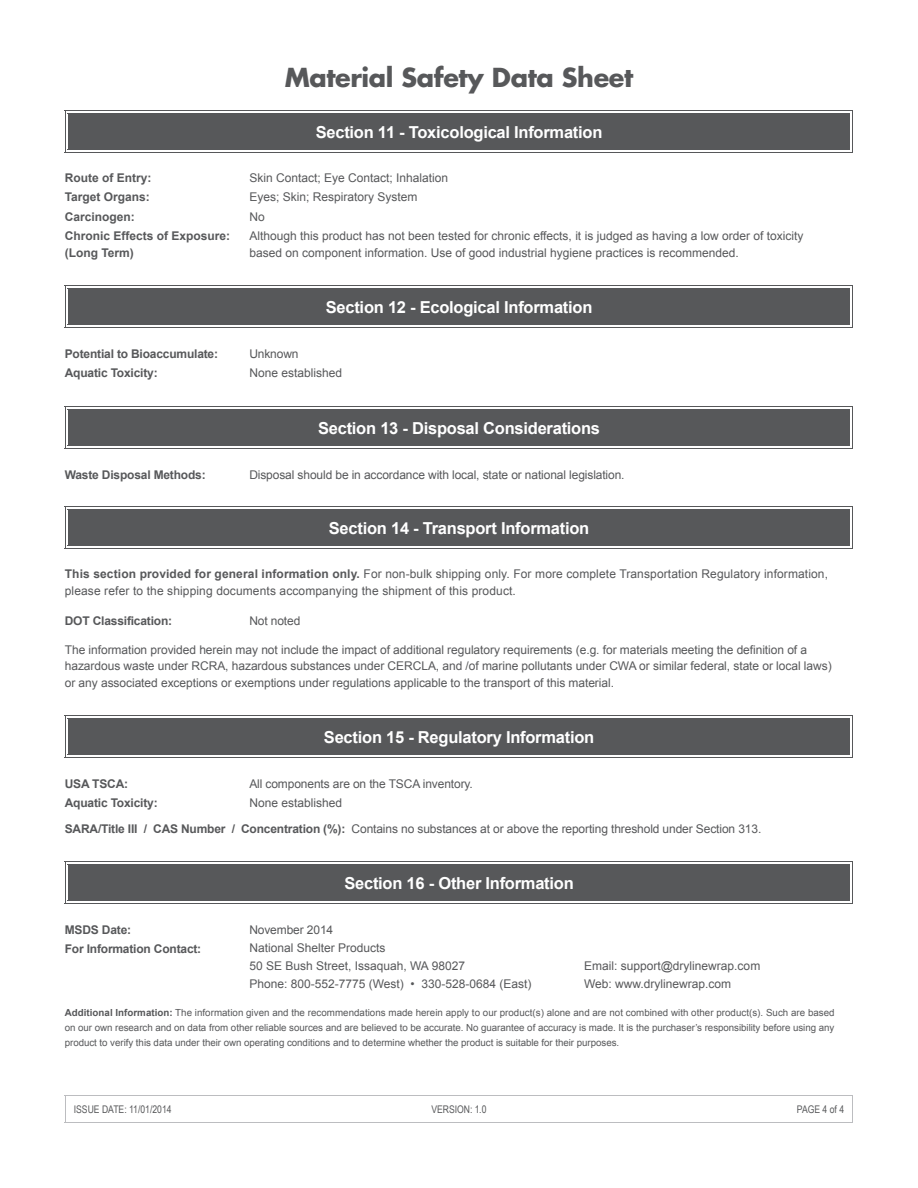
<style>
.page{position:relative;width:918px;height:1188px;background:#fff}
.page>*{position:absolute;margin:0;border:0;box-sizing:border-box;transform-origin:0 0}
.t1{font:700 25.5px "Futura";letter-spacing:-.015em;color:#57585a}
.t2{font:700 16.5px "Arial";letter-spacing:-.015em;color:#fff}
.t3{font:12px/19.5px "Arial";letter-spacing:-.005em;color:#57585a}
.t4{font:700 12px/19.5px "Arial";letter-spacing:-.015em;color:#57585a}
.t5{font:10.5px "Arial Narrow";color:#57585a}
.t6{font:9.75px/15px "Arial";letter-spacing:-.005em;color:#57585a;text-align:justify}
.s1{font-weight:700}
</style>
<div class="page">
<hr style="left:65px;top:1122px;width:788px;height:1px;background:#bcbdc0">
<hr style="left:65px;top:1095px;width:788px;height:1px;background:#bcbdc0">
<svg style="left:65px;top:1096px;width:1px;height:26px"></svg>
<svg style="left:852px;top:1096px;width:1px;height:26px"></svg>
<div style="left:69px;top:113px;width:781px;height:37px;background:#57585a"></div>
<hr style="left:65px;top:152px;width:788px;height:1px;background:#57585a">
<hr style="left:65px;top:110px;width:788px;height:1px;background:#57585a">
<hr style="left:65px;top:110px;width:1px;height:43px;background:#57585a">
<hr style="left:852px;top:110px;width:1px;height:43px;background:#57585a">
<hr style="left:68px;top:113px;width:1px;height:37px;background:#57585a">
<div style="left:69px;top:288px;width:781px;height:37px;background:#57585a"></div>
<hr style="left:65px;top:327px;width:788px;height:1px;background:#57585a">
<hr style="left:65px;top:285px;width:788px;height:1px;background:#57585a">
<hr style="left:65px;top:285px;width:1px;height:43px;background:#57585a">
<hr style="left:852px;top:285px;width:1px;height:43px;background:#57585a">
<hr style="left:68px;top:288px;width:1px;height:37px;background:#57585a">
<div style="left:69px;top:409px;width:781px;height:37px;background:#57585a"></div>
<hr style="left:65px;top:448px;width:788px;height:1px;background:#57585a">
<hr style="left:65px;top:406px;width:788px;height:1px;background:#57585a">
<hr style="left:65px;top:406px;width:1px;height:43px;background:#57585a">
<hr style="left:852px;top:406px;width:1px;height:43px;background:#57585a">
<hr style="left:68px;top:409px;width:1px;height:37px;background:#57585a">
<div style="left:69px;top:718px;width:781px;height:37px;background:#57585a"></div>
<hr style="left:65px;top:757px;width:788px;height:1px;background:#57585a">
<hr style="left:65px;top:715px;width:788px;height:1px;background:#57585a">
<hr style="left:65px;top:715px;width:1px;height:43px;background:#57585a">
<hr style="left:852px;top:715px;width:1px;height:43px;background:#57585a">
<hr style="left:68px;top:718px;width:1px;height:37px;background:#57585a">
<div style="left:69px;top:864px;width:781px;height:37px;background:#57585a"></div>
<hr style="left:65px;top:903px;width:788px;height:1px;background:#57585a">
<hr style="left:65px;top:861px;width:788px;height:1px;background:#57585a">
<hr style="left:65px;top:861px;width:1px;height:43px;background:#57585a">
<hr style="left:852px;top:861px;width:1px;height:43px;background:#57585a">
<hr style="left:68px;top:864px;width:1px;height:37px;background:#57585a">
<div style="left:69px;top:509px;width:781px;height:37px;background:#57585a"></div>
<hr style="left:65px;top:548px;width:788px;height:1px;background:#57585a">
<hr style="left:65px;top:506px;width:788px;height:1px;background:#57585a">
<hr style="left:65px;top:506px;width:1px;height:43px;background:#57585a">
<hr style="left:852px;top:506px;width:1px;height:43px;background:#57585a">
<hr style="left:68px;top:509px;width:1px;height:37px;background:#57585a">
<p class="t4" style="left:65px;top:168px;width:167px">Route of Entry:<br>Target Organs:<br>Carcinogen:<br>Chronic Effects of Exposure:</p>
<p class="t4" style="left:65px;top:243px;width:71px">(Long Term)</p>
<h1 class="t1" style="left:285px;top:60px;width:350px">Material Safety Data Sheet</h1>
<h2 class="t2" style="left:316px;top:122px;width:288px">Section 11 - Toxicological Information</h2>
<p class="t3" style="left:249px;top:168px;width:556px">Skin Contact; Eye Contact; Inhalation<br>Eyes; Skin; Respiratory System<br>No<br>Although this product has not been tested for chronic effects, it is judged as having a low order of toxicity</p>
<p class="t3" style="left:249px;top:243px;width:491px">based on component information. Use of good industrial hygiene practices is recommended.</p>
<h2 class="t2" style="left:326px;top:296px;width:268px">Section 12 - Ecological Information</h2>
<p class="t4" style="left:65px;top:344px;width:155px">Potential to Bioaccumulate:<br>Aquatic Toxicity:</p>
<p class="t3" style="left:249px;top:344px;width:94px">Unknown<br>None established</p>
<p class="t4" style="left:65px;top:465px;width:142px">Waste Disposal Methods:</p>
<h2 class="t2" style="left:318px;top:417px;width:284px">Section 13 - Disposal Considerations</h2>
<p class="t3" style="left:249px;top:465px;width:377px">Disposal should be in accordance with local, state or national legislation.</p>
<h2 class="t2" style="left:329px;top:517px;width:262px">Section 14 - Transport Information</h2>
<p class="t3" style="left:65px;top:566px;width:765px;line-height:16.5px"><span class="s1">This section provided for general information only.</span> For non-bulk shipping only. For more complete Transportation Regulatory information, please refer to the shipping documents accompanying the shipment of this product.</p>
<p class="t4" style="left:65px;top:611px;width:109px">DOT Classification:</p>
<p class="t3" style="left:249px;top:611px;width:53px">Not noted</p>
<p class="t3" style="left:65px;top:641px;width:768px;line-height:16.5px">The information provided herein may not include the impact of additional regulatory requirements (e.g. for materials meeting the definition of a hazardous waste under RCRA, hazardous substances under CERCLA, and /of marine pollutants under CWA or similar federal, state or local laws) or any associated exceptions or exemptions under regulations applicable to the transport of this material.</p>
<h2 class="t2" style="left:324px;top:726px;width:272px">Section 15 - Regulatory Information</h2>
<p class="t4" style="left:65px;top:774px;width:94px">USA TSCA:<br>Aquatic Toxicity:</p>
<p class="t3" style="left:65px;top:819px;width:698px"><span class="s1">SARA/Title III / CAS Number / Concentration (%):</span> Contains no substances at or above the reporting threshold under Section 313.</p>
<p class="t3" style="left:249px;top:774px;width:225px">All components are on the TSCA inventory.<br>None established</p>
<h2 class="t2" style="left:344px;top:873px;width:231px">Section 16 - Other Information</h2>
<p class="t4" style="left:65px;top:920px;width:138px">MSDS Date:<br>For Information Contact:</p>
<p class="t3" style="left:249px;top:921px;width:217px;line-height:18px">November 2014<br>National Shelter Products<br>50 SE Bush Street, Issaquah, WA 98027</p>
<p class="t3" style="left:584px;top:956px;width:178px">Email: support@drylinewrap.com</p>
<p class="t3" style="left:249px;top:974px;width:284px">Phone: 800-552-7775 (West) • 330-528-0684 (East)</p>
<p class="t3" style="left:584px;top:974px;width:149px">Web: www.drylinewrap.com</p>
<p class="t6" style="left:65px;top:1005px;width:771px"><span class="s1">Additional Information:</span> The information given and the recommendations made herein apply to our product(s) alone and are not combined with other product(s). Such are based on our own research and on data from other reliable sources and are believed to be accurate. No guarantee of accuracy is made. It is the purchaser’s responsibility before using any product to verify this data under their own operating conditions and to determine whether the product is suitable for their purposes.</p>
<p class="t5" style="left:74px;top:1102px;width:99px">ISSUE DATE: 11/01/2014</p>
<p class="t5" style="left:431px;top:1102px;width:57px">VERSION: 1.0</p>
<p class="t5" style="left:797px;top:1102px;width:49px">PAGE 4 of 4</p>
</div>
